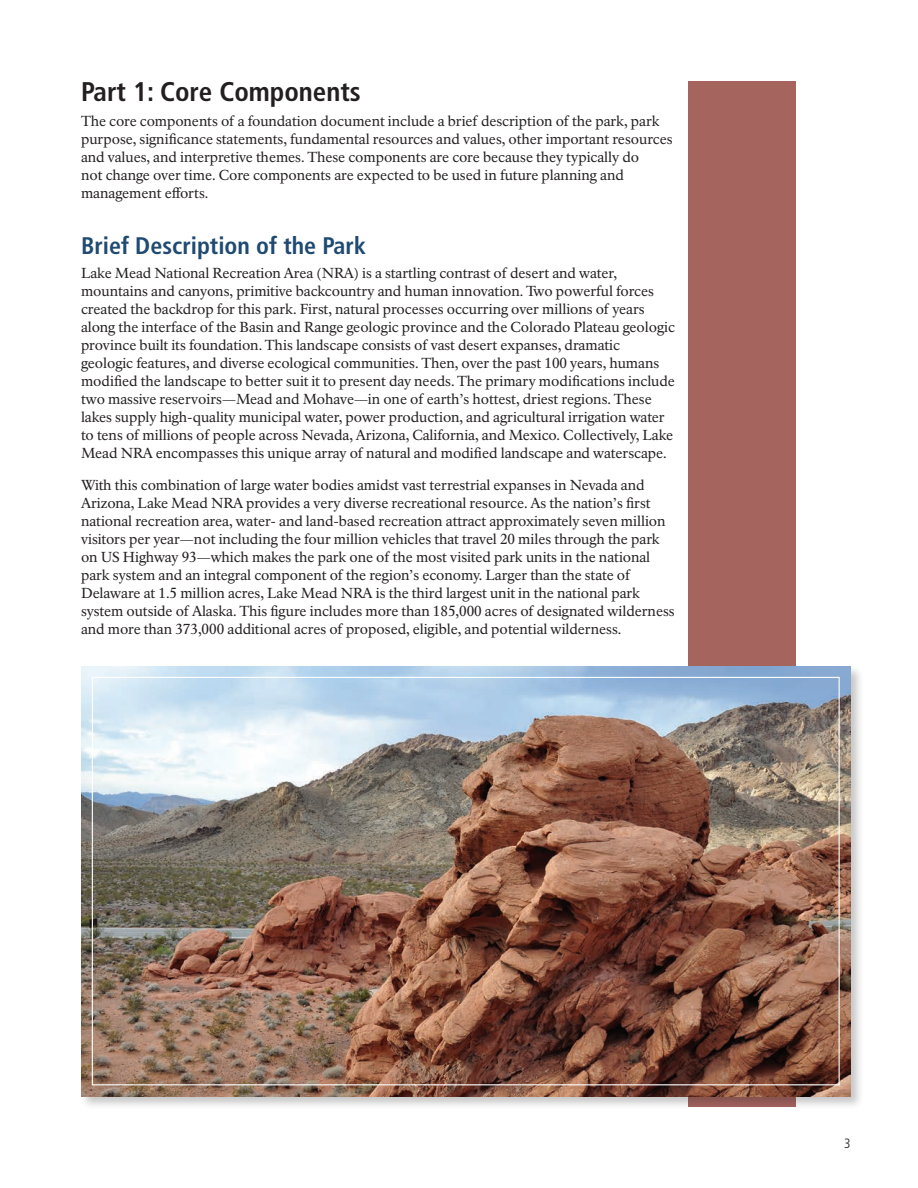
<style>
.page{position:relative;width:918px;height:1188px;background:#fff}
.page>*{position:absolute;margin:0;border:0;box-sizing:border-box;transform-origin:0 0}
.t1{font:700 condensed 27px "Frutiger LT Std";color:#231f20}
.t2{font:700 condensed 24px "Frutiger LT Std";color:#1f4a72}
.t3{font:14.25px/18px "NPS Rawlinson OT";letter-spacing:-.005em;color:#231f20}
.t4{font:300 condensed 13.5px "Frutiger LT Std";color:#231f20}
</style>
<div class="page">
<div style="left:688px;top:81px;width:108px;height:1026px;background:#a6645f"></div>
<div style="left:79px;top:664px;width:785px;height:446px;background:#231f20;opacity:.25"></div>
<img style="left:81px;top:666px;width:769px;height:430px">
<h2 class="t1" style="left:81px;top:76px;width:281px">Part 1: Core Components</h2>
<p class="t3" style="left:81px;top:112px;width:593px">The core components of a foundation document include a brief description of the park, park purpose, signifcance statements, fundamental resources and values, other important resources and values, and interpretive themes. These components are core because they typically do<br>not change over time. Core components are expected to be used in future planning and management eforts.</p>
<h3 class="t2" style="left:81px;top:231px;width:287px">Brief Description of the Park</h3>
<p class="t3" style="left:81px;top:264px;width:596px">Lake Mead National Recreation Area (NRA) is a startling contrast of desert and water, mountains and canyons, primitive backcountry and human innovation. Two powerful forces created the backdrop for this park. First, natural processes occurring over millions of years along the interface of the Basin and Range geologic province and the Colorado Plateau geologic province built its foundation. This landscape consists of vast desert expanses, dramatic geologic features, and diverse ecological communities. Then, over the past 100 years, humans modifed the landscape to better suit it to present day needs. The primary modifcations include two massive reservoirs—Mead and Mohave—in one of earth’s hottest, driest regions. These lakes supply high-quality municipal water, power production, and agricultural irrigation water to tens of millions of people across Nevada, Arizona, California, and Mexico. Collectively, Lake Mead NRA encompasses this unique array of natural and modifed landscape and waterscape.</p>
<p class="t3" style="left:81px;top:476px;width:595px">With this combination of large water bodies amidst vast terrestrial expanses in Nevada and Arizona, Lake Mead NRA provides a very diverse recreational resource. As the nation’s frst national recreation area, water- and land-based recreation attract approximately seven million visitors per year—not including the four million vehicles that travel 20 miles through the park on US Highway 93—which makes the park one of the most visited park units in the national park system and an integral component of the region’s economy. Larger than the state of Delaware at 1.5 million acres, Lake Mead NRA is the third largest unit in the national park system outside of Alaska. This fgure includes more than 185,000 acres of designated wilderness and more than 373,000 additional acres of proposed, eligible, and potential wilderness.</p>
<p class="t4" style="left:844px;top:1135px;width:8px">3</p>
</div>
